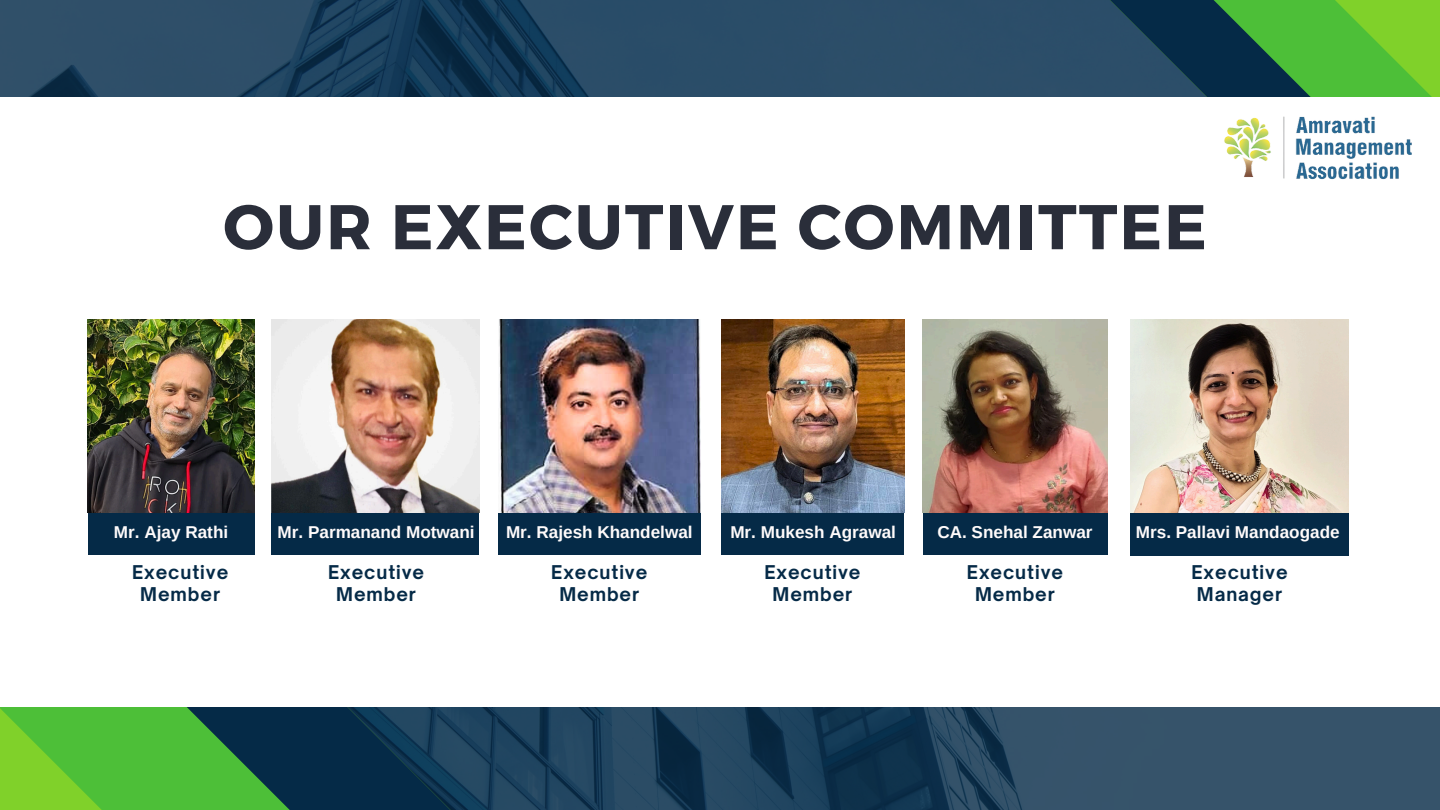
<style>
.page{position:relative;width:1440px;height:810px;background:#fff}
.page>*{position:absolute;margin:0;border:0;box-sizing:border-box;transform-origin:0 0}
.t1{font:700 63px "Montserrat";letter-spacing:.035em;color:#2a2e3a}
.t2{font:700 18.2px "Open Sauce One";letter-spacing:.05em;color:#052a47}
.t3{font:700 17.1px "Arimo";color:#fffbfb}
</style>
<div class="page">
<img style="left:0;top:0;width:1440px;height:810px">
<svg style="left:413px;top:707px;width:161px;height:103px;fill:#204560"></svg>
<svg style="left:225px;top:707px;width:188px;height:103px;fill:#052a47"></svg>
<svg style="left:0;top:707px;width:225px;height:103px"></svg>
<svg style="left:1082px;top:0;width:103px;height:97px;fill:#2b4d69"></svg>
<svg style="left:1185px;top:0;width:122px;height:97px;fill:#052a47"></svg>
<svg style="left:1307px;top:0;width:133px;height:97px"></svg>
<div style="left:0;top:97px;width:1440px;height:610px;background:#fff"></div>
<div style="left:88px;top:506px;width:166px;height:49px;background:#052a47"></div>
<img style="left:88px;top:320px;width:166px;height:192px">
<div style="left:272px;top:506px;width:207px;height:49px;background:#052a47"></div>
<img style="left:272px;top:320px;width:207px;height:192px">
<div style="left:498px;top:506px;width:203px;height:49px;background:#052a47"></div>
<img style="left:498px;top:320px;width:203px;height:192px">
<div style="left:923px;top:506px;width:184px;height:49px;background:#052a47"></div>
<img style="left:923px;top:320px;width:184px;height:192px">
<div style="left:1130px;top:512px;width:219px;height:43px;background:#052a47"></div>
<img style="left:1130px;top:320px;width:219px;height:192px">
<div style="left:721px;top:506px;width:183px;height:49px;background:#052a47"></div>
<img style="left:721px;top:320px;width:183px;height:192px">
<img style="left:1224px;top:116px;width:188px;height:64px">
<p class="t1" style="left:223px;top:186px;width:985px">OUR EXECUTIVE COMMITTEE</p>
<p class="t3" style="left:114px;top:523px;width:116px">Mr. Ajay Rathi</p>
<p class="t2" style="left:132px;top:561px;width:98px">Executive</p>
<p class="t2" style="left:140px;top:582px;width:81px">Member</p>
<h1 class="t3" style="left:278px;top:523px;width:199px">Mr. Parmanand Motwani</h1>
<p class="t3" style="left:506px;top:523px;width:188px">Mr. Rajesh Khandelwal</p>
<p class="t3" style="left:937px;top:523px;width:157px">CA. Snehal Zanwar</p>
<p class="t3" style="left:1136px;top:523px;width:205px">Mrs. Pallavi Mandaogade</p>
<p class="t2" style="left:328px;top:561px;width:98px">Executive</p>
<p class="t2" style="left:336px;top:582px;width:81px">Member</p>
<p class="t3" style="left:730px;top:523px;width:167px">Mr. Mukesh Agrawal</p>
<p class="t2" style="left:764px;top:561px;width:98px">Executive</p>
<p class="t2" style="left:773px;top:582px;width:81px">Member</p>
<p class="t2" style="left:551px;top:561px;width:98px">Executive</p>
<p class="t2" style="left:559px;top:582px;width:81px">Member</p>
<p class="t2" style="left:967px;top:561px;width:98px">Executive</p>
<p class="t2" style="left:975px;top:582px;width:81px">Member</p>
<p class="t2" style="left:1191px;top:561px;width:98px">Executive</p>
<p class="t2" style="left:1197px;top:582px;width:87px">Manager</p>
</div>
